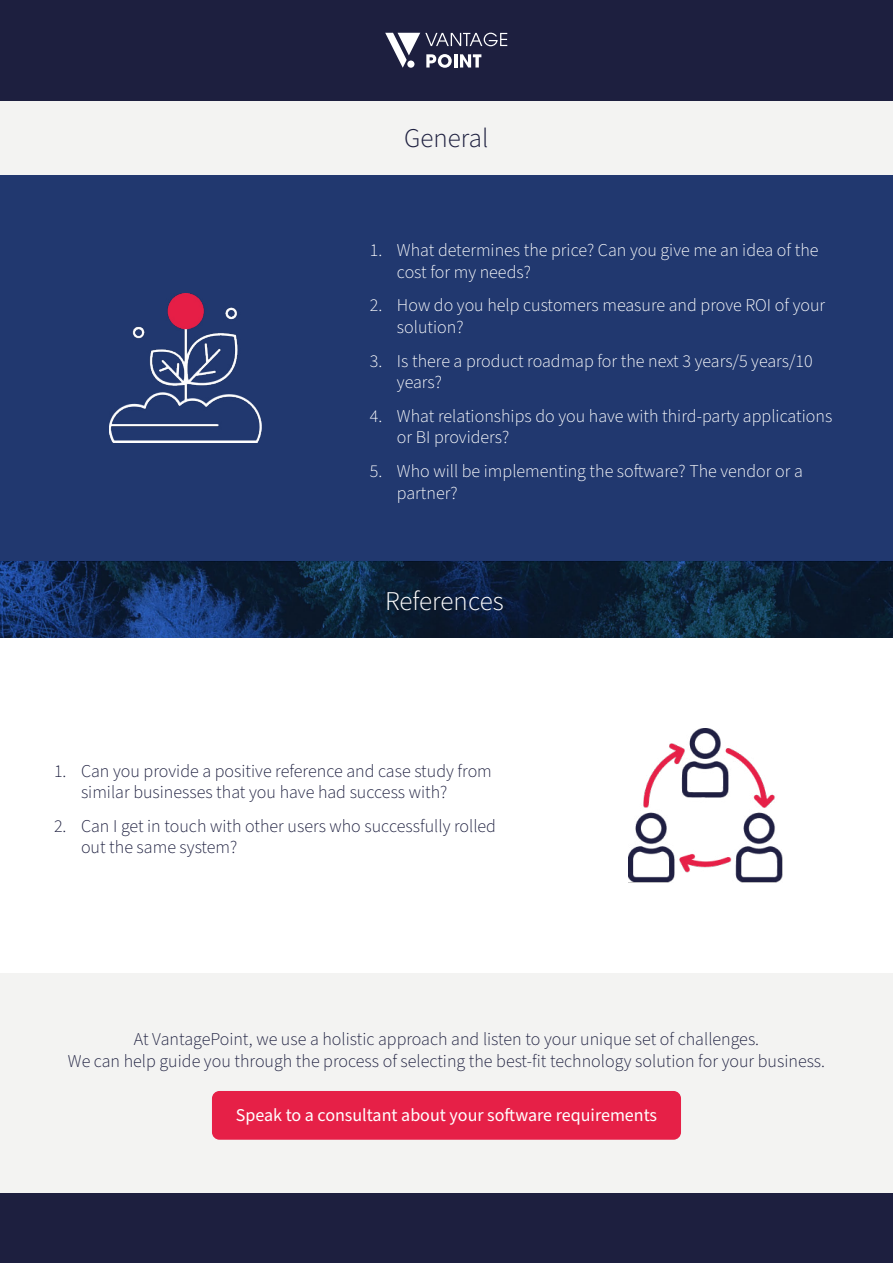
<style>
.page{position:relative;width:893px;height:1263px;background:#fff}
.page>*{position:absolute;margin:0;border:0;box-sizing:border-box;transform-origin:0 0}
.t1{font:27px "Source Sans Variable";color:#fff}
.t2{font:27px "Source Sans Variable";color:#1d1f3f}
.t3{font:300 18px/21.6px "Source Sans Pro";color:#1d1f3f}
.t4{font:300 18px/21.6px "Source Sans Pro";color:#fff}
.t5{font:18px "Source Sans Pro";color:#fff}
</style>
<div class="page">
<div style="left:0;top:175px;width:893px;height:386px;background:#21386f"></div>
<div style="left:0;top:99px;width:893px;height:76px;background:#f3f3f2"></div>
<div style="left:0;top:974px;width:893px;height:219px;background:#f3f3f2"></div>
<img style="left:0;top:561px;width:893px;height:77px">
<div style="left:0;top:0;width:893px;height:100px;background:#1d1f3f"></div>
<svg style="left:385px;top:33px;width:122px;height:35px"></svg>
<img style="left:628px;top:728px;width:154px;height:155px">
<img style="left:110px;top:294px;width:152px;height:149px">
<div style="left:0;top:1193px;width:893px;height:70px;background:#1d1f3f"></div>
<div style="left:212px;top:1091px;width:469px;height:49px;background:#e62047;border-radius:7px"></div>
<h1 class="t2" style="left:404px;top:122px;width:86px">General</h1>
<p class="t4" style="left:397px;top:240px;width:423px;text-indent:-27px">1. What determines the price? Can you give me an idea of the cost for my needs?</p>
<p class="t4" style="left:397px;top:295px;width:430px;text-indent:-27px">2. How do you help customers measure and prove ROI of your solution?</p>
<p class="t4" style="left:397px;top:350px;width:417px;text-indent:-27px">3. Is there a product roadmap for the next 3 years/5 years/10 years?</p>
<p class="t4" style="left:397px;top:406px;width:437px;text-indent:-27px">4. What relationships do you have with third-party applications or BI providers?</p>
<p class="t4" style="left:397px;top:461px;width:407px;text-indent:-27px">5. Who will be implementing the software? The vendor or a partner?</p>
<h1 class="t1" style="left:385px;top:584px;width:120px">References</h1>
<p class="t3" style="left:81px;top:760px;width:412px;text-indent:-27px">1. Can you provide a positive reference and case study from similar businesses that you have had success with?</p>
<p class="t3" style="left:81px;top:816px;width:417px;text-indent:-27px">2. Can I get in touch with other users who successfully rolled out the same system?</p>
<p class="t3" style="left:68px;top:1029px;width:759px;text-align:center">At VantagePoint, we use a holistic approach and listen to your unique set of challenges.<br>We can help guide you through the process of selecting the best-fit technology solution for your business.</p>
<p class="t5" style="left:236px;top:1103px;width:423px">Speak to a consultant about your software requirements</p>
</div>
